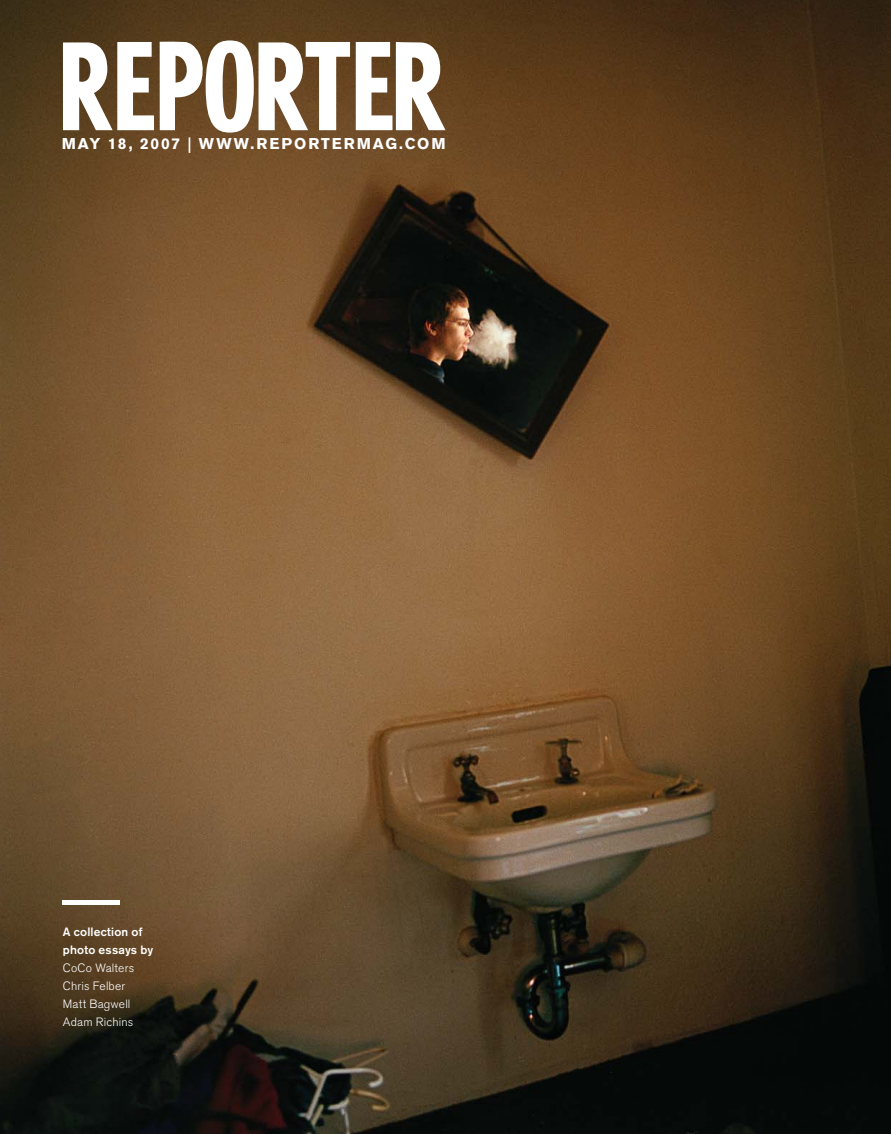
<style>
.page{position:relative;width:891px;height:1134px;background:#fff}
.page>*{position:absolute;margin:0;border:0;box-sizing:border-box;transform-origin:0 0}
.t1{font:700 15.6px "Akzidenz Grotesk BQ";letter-spacing:.12em;color:#fff}
.t2{font:12px/18px "Akzidenz Grotesk BQ Light Os F";letter-spacing:.015em;color:#fff}
.t3{font:500 12px/18px "Akzidenz Grotesk BQ";letter-spacing:.015em;color:#fff}
</style>
<div class="page">
<img style="left:0;top:0;width:891px;height:1134px">
<svg style="left:63px;top:42px;width:91px;height:88px"></svg>
<svg style="left:356px;top:42px;width:89px;height:88px"></svg>
<svg style="left:160px;top:40px;width:190px;height:93px"></svg>
<hr style="left:63px;top:900px;width:57px;height:4px;background:#fff">
<h1 class="t1" style="left:62px;top:138px;width:385px">MAY 18, 2007 | WWW.REPORTERMAG.COM</h1>
<p class="t3" style="left:63px;top:924px;width:92px">A collection of photo essays by</p>
<p class="t2" style="left:63px;top:960px;width:73px">CoCo Walters<br>Chris Felber<br>Matt Bagwell<br>Adam Richins</p>
</div>
